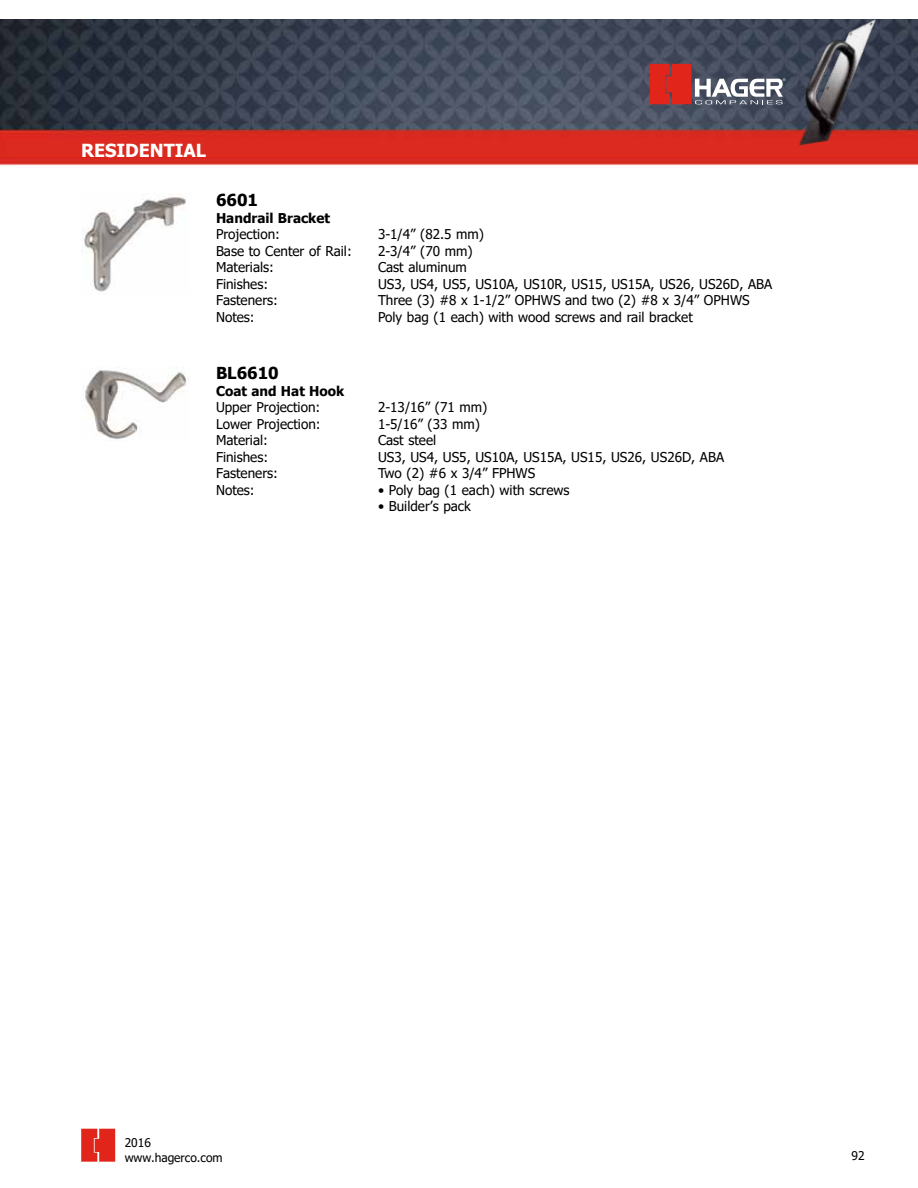
<style>
.page{position:relative;width:918px;height:1188px;background:#fff}
.page>*{position:absolute;margin:0;border:0;box-sizing:border-box;transform-origin:0 0}
.t1{font:700 18px "Tahoma";color:#fff}
.t2{font:700 16.5px "Tahoma";color:#000}
.t3{font:13.5px "Tahoma";color:#000}
.t4{font:700 13.5px "Tahoma";color:#000}
.t5{font:12px/14.4px "Tahoma";color:#000}
</style>
<div class="page">
<svg style="left:81px;top:1129px;width:34px;height:33px"></svg>
<img style="left:0;top:19px;width:918px;height:147px">
<svg style="left:650px;top:64px;width:135px;height:40px;background:#956168"></svg>
<img style="left:81px;top:194px;width:105px;height:98px">
<img style="left:81px;top:367px;width:108px;height:72px">
<h1 class="t1" style="left:81px;top:138px;width:127px">RESIDENTIAL</h1>
<p class="t2" style="left:216px;top:189px;width:44px">6601</p>
<p class="t4" style="left:216px;top:208px;width:116px">Handrail Bracket</p>
<p class="t3" style="left:216px;top:225px;width:66px">Projection:</p>
<p class="t3" style="left:378px;top:225px;width:108px">3-1/4” (82.5 mm)</p>
<p class="t3" style="left:216px;top:242px;width:137px">Base to Center of Rail:</p>
<p class="t3" style="left:378px;top:242px;width:96px">2-3/4” (70 mm)</p>
<p class="t3" style="left:216px;top:258px;width:60px">Materials:</p>
<p class="t3" style="left:378px;top:258px;width:90px">Cast aluminum</p>
<p class="t3" style="left:216px;top:275px;width:54px">Finishes:</p>
<p class="t3" style="left:378px;top:275px;width:396px">US3, US4, US5, US10A, US10R, US15, US15A, US26, US26D, ABA</p>
<p class="t3" style="left:216px;top:291px;width:64px">Fasteners:</p>
<p class="t3" style="left:378px;top:291px;width:373px">Three (3) #8 x 1-1/2” OPHWS and two (2) #8 x 3/4” OPHWS</p>
<p class="t3" style="left:216px;top:308px;width:40px">Notes:</p>
<p class="t3" style="left:378px;top:308px;width:316px">Poly bag (1 each) with wood screws and rail bracket</p>
<p class="t2" style="left:216px;top:362px;width:64px">BL6610</p>
<p class="t4" style="left:216px;top:382px;width:130px">Coat and Hat Hook</p>
<p class="t3" style="left:216px;top:398px;width:106px">Upper Projection:</p>
<p class="t3" style="left:378px;top:398px;width:111px">2-13/16” (71 mm)</p>
<p class="t3" style="left:216px;top:415px;width:106px">Lower Projection:</p>
<p class="t3" style="left:378px;top:415px;width:103px">1-5/16” (33 mm)</p>
<p class="t3" style="left:216px;top:431px;width:54px">Material:</p>
<p class="t3" style="left:378px;top:431px;width:60px">Cast steel</p>
<p class="t3" style="left:216px;top:448px;width:54px">Finishes:</p>
<p class="t3" style="left:378px;top:448px;width:348px">US3, US4, US5, US10A, US15A, US15, US26, US26D, ABA</p>
<p class="t3" style="left:216px;top:464px;width:64px">Fasteners:</p>
<p class="t3" style="left:378px;top:464px;width:159px">Two (2) #6 x 3/4” FPHWS</p>
<p class="t3" style="left:216px;top:481px;width:40px">Notes:</p>
<p class="t3" style="left:378px;top:481px;width:193px">• Poly bag (1 each) with screws</p>
<p class="t3" style="left:378px;top:497px;width:94px">• Builder’s pack</p>
<p class="t5" style="left:125px;top:1136px;width:99px">2016 www.hagerco.com</p>
<p class="t5" style="left:852px;top:1150px;width:15px">92</p>
</div>
